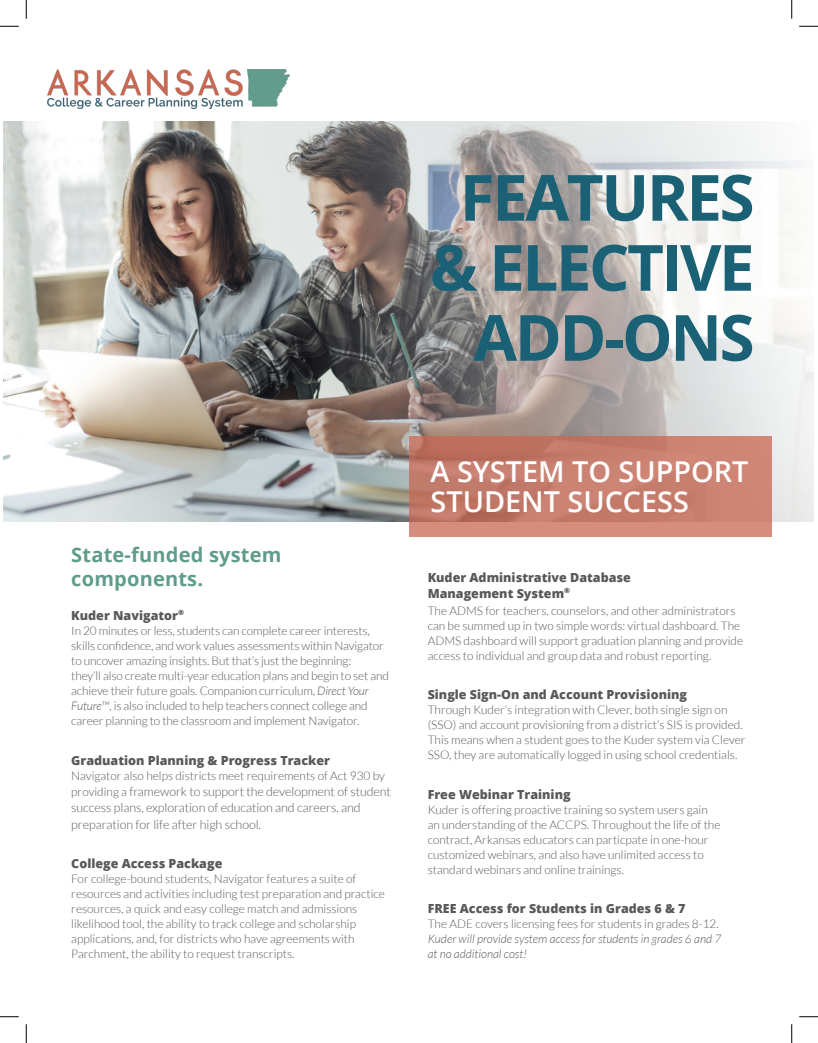
<style>
.page{position:relative;width:818px;height:1043px;background:#fff}
.page>*{position:absolute;margin:0;border:0;box-sizing:border-box;transform-origin:0 0}
.t1{font:700 63.75px/70px "Open Sans";letter-spacing:-.04em;color:#1b6176;text-align:right}
.t2{font:600 28.75px/30px "Open Sans";color:#fff}
.Body_text{font:700 20px/24px "Open Sans";letter-spacing:.01em;color:#609c8b}
.Body_text-2{font:800 12.5px/16.2px "Open Sans";color:#57585a}
.Body_text-3{font:300 12.5px/16.2px "Lato";letter-spacing:-.005em;color:#57585a}
.Body_text-4{font:300 11.88px/15px "Lato";color:#57585a}
.Body_text-5{font:italic 300 11.88px/15px "Lato";color:#57585a}
.s1{font-style:italic}
.s2{font-size:11.88px}
.s3{font-style:normal}
</style>
<div class="page">
<img style="left:4px;top:122px;width:809px;height:399px">
<img style="left:48px;top:69px;width:241px;height:39px">
<svg style="left:409px;top:436px;width:362px;height:100px;background:#c87e6e"></svg>
<svg style="left:0;top:25px;width:19px;height:2px"></svg>
<svg style="left:799px;top:25px;width:19px;height:2px"></svg>
<svg style="left:0;top:1016px;width:19px;height:1px"></svg>
<svg style="left:799px;top:1016px;width:19px;height:1px"></svg>
<svg style="left:25px;top:0;width:2px;height:19px"></svg>
<svg style="left:25px;top:1024px;width:2px;height:18px"></svg>
<svg style="left:791px;top:0;width:1px;height:19px"></svg>
<svg style="left:791px;top:1024px;width:1px;height:18px"></svg>
<p class="t1" style="left:430px;top:161px;width:326px">FEATURES &amp; ELECTIVE<br>ADD-ONS</p>
<p class="Body_text" style="left:71px;top:542px;width:212px">State-funded system components.</p>
<p class="Body_text-2" style="left:71px;top:607px;width:114px">Kuder Navigator<sup>®</sup></p>
<p class="Body_text-4" style="left:71px;top:623px;width:319px">In 20 minutes or less, students can complete career interests, skills confidence, and work values assessments within Navigator to uncover amazing insights. But that’s just the beginning:<br>they’ll also create multi-year education plans and begin to set and achieve their future goals. Companion curriculum, <span class="s1">Direct Your Future™</span>, is also included to help teachers connect college and career planning to the classroom and implement Navigator.</p>
<p class="Body_text-2" style="left:71px;top:751px;width:260px">Graduation Planning &amp; Progress Tracker</p>
<p class="Body_text-4" style="left:71px;top:768px;width:315px">Navigator also helps districts meet requirements of Act 930 by</p>
<p class="Body_text-3" style="left:71px;top:783px;width:321px"><span class="s2">providing a</span> framework to support the development of student success plans, exploration of education and careers, and preparation for life after high school.</p>
<p class="Body_text-2" style="left:71px;top:854px;width:153px">College Access Package</p>
<p class="Body_text-4" style="left:71px;top:871px;width:315px">For college-bound students, Navigator features a suite of resources and activities including test preparation and practice resources, a quick and easy college match and admissions likelihood tool, the ability to track college and scholarship applications, and, for districts who have agreements with Parchment, the ability to request transcripts.</p>
<p class="t2" style="left:430px;top:456px;width:319px">A SYSTEM TO SUPPORT<br>STUDENT SUCCESS</p>
<p class="Body_text-2" style="left:427px;top:569px;width:205px">Kuder Administrative Database<br>Management System<sup>®</sup></p>
<p class="Body_text-4" style="left:427px;top:603px;width:317px">The ADMS for teachers, counselors, and other administrators can be summed up in two simple words: virtual dashboard. The ADMS dashboard will support graduation planning and provide access to individual and group data and robust reporting.</p>
<p class="Body_text-2" style="left:427px;top:685px;width:261px">Single Sign-On and Account Provisioning</p>
<p class="Body_text-4" style="left:427px;top:702px;width:319px">Through Kuder’s integration with Clever, both single sign on (SSO) and account provisioning from a district’s SIS is provided.<br>This means when a student goes to the Kuder system via Clever SSO, they are automatically logged in using school credentials.</p>
<p class="Body_text-2" style="left:427px;top:785px;width:144px">Free Webinar Training</p>
<p class="Body_text-4" style="left:427px;top:801px;width:294px">Kuder is offering proactive training so system users gain an understanding of the ACCPS. Throughout the life of the contract, Arkansas educators can particpate in one-hour customized webinars, and also have unlimited access to standard webinars and online trainings.</p>
<p class="Body_text-2" style="left:427px;top:899px;width:259px">FREE Access for Students in Grades 6 &amp; 7</p>
<p class="Body_text-5" style="left:427px;top:916px;width:295px"><span class="s3">The ADE covers licensing fees for students in grades 8-12.<br></span>Kuder will provide system access for students in grades 6 and 7 at no additional cost!</p>
</div>
